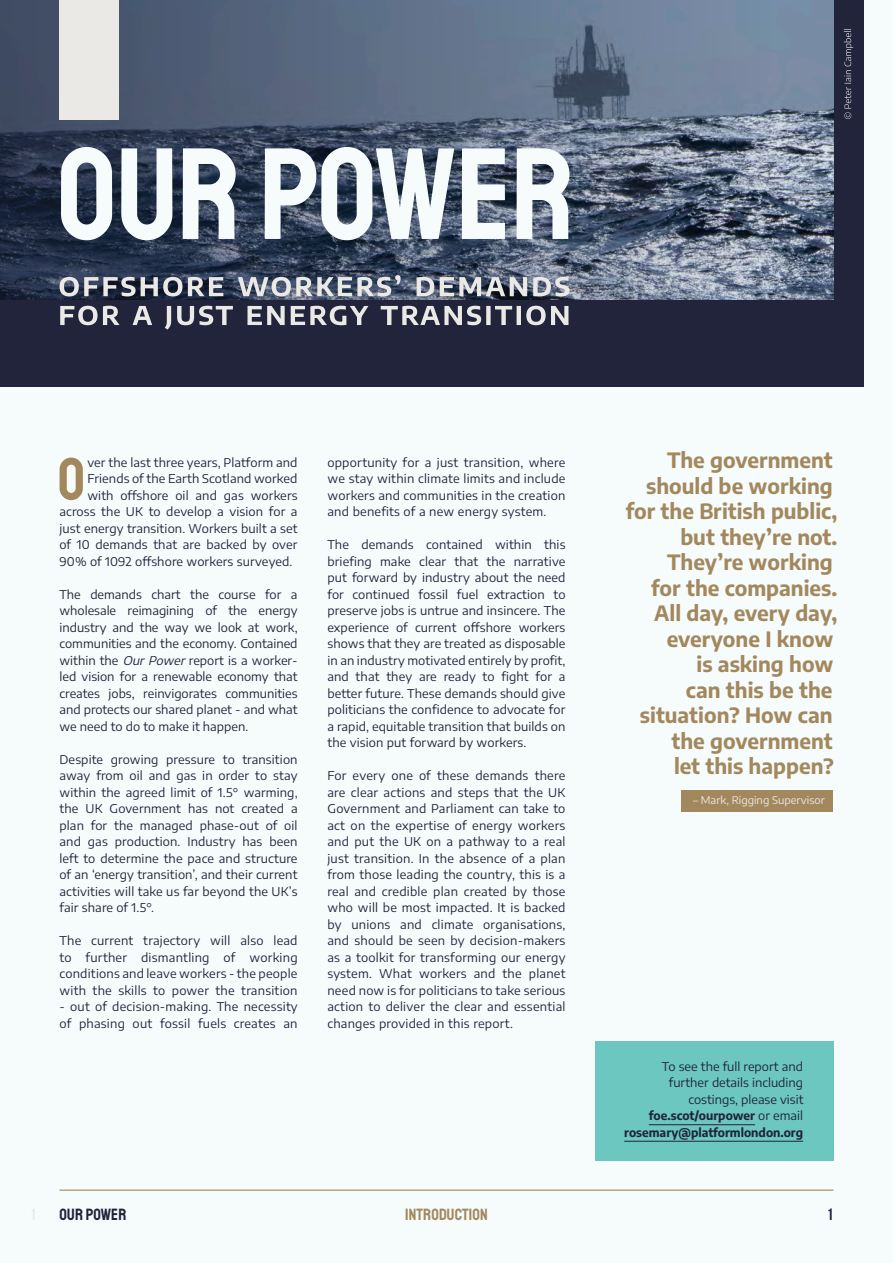
<style>
.page{position:relative;width:893px;height:1263px;background:#f6fcfc}
.page>*{position:absolute;margin:0;border:0;box-sizing:border-box;transform-origin:0 0}
.Main_Body_Drop_Cap{font:59.4px "Staatliches";color:#a3885e}
.t1{font:100 condensed 21px/25.5px "Encode Sans";color:#a3885e;text-align:right}
.Running_Header_Botto{font:16.5px "Staatliches";letter-spacing:.01em;color:#a3885e}
.Running_Header_Botto-2{font:16.5px "Staatliches";letter-spacing:.01em;color:#21243b}
.t2{font:700 16.5px "Bebas Neue";color:#ebe9e6}
.Page_number{font:700 16.5px "Bebas Neue";color:#21243b}
.Main_Body_Dark{font:100 condensed 12px/16.5px "Encode Sans";letter-spacing:.015em;color:#21243b;text-align:justify}
.Main_Body_Drop_Cap-2{font:100 condensed 12px "Encode Sans";letter-spacing:.01em;color:#21243b}
.Briefing_Note{font:100 condensed 12px/16.5px "Encode Sans";color:#21243b;text-align:right}
.Quote_name_Brown{font:100 condensed 10.5px "Encode Sans";color:#ebe9e6}
.s1{font-style:italic}
</style>
<div class="page">
<div style="left:0;top:0;width:863px;height:387px;background:#21243b"></div>
<img style="left:804px;top:0;width:29px;height:300px">
<svg style="left:0;top:0;width:804px;height:300px;background:#58667c"></svg>
<hr style="left:60px;top:1189px;width:773px;height:2px;background:#a3885e">
<div style="left:681px;top:790px;width:152px;height:21px;background:#a3885e"></div>
<div style="left:60px;top:0;width:59px;height:119px;background:#ebe9e6"></div>
<div style="left:595px;top:1042px;width:238px;height:119px;background:#6bc7bf"></div>
<hr style="left:649px;top:1124px;width:106px;height:1px;background:#21243b">
<hr style="left:624px;top:1141px;width:179px;height:1px;background:#21243b">
<svg style="left:61px;top:147px;width:508px;height:93px;background:#9ea7b1"></svg>
<svg style="left:60px;top:306px;width:508px;height:24px"></svg>
<svg style="left:60px;top:275px;width:509px;height:21px;background:#7f8592"></svg>
<svg style="left:844px;top:29px;width:9px;height:90px"></svg>
<p class="Main_Body_Drop_Cap" style="left:58px;top:440px;width:29px">O</p>
<p class="Main_Body_Drop_Cap-2" style="left:87px;top:454px;width:212px">ver the last three years, Platform and</p>
<p class="Main_Body_Drop_Cap-2" style="left:87px;top:470px;width:212px">Friends of the Earth Scotland worked</p>
<p class="Main_Body_Drop_Cap-2" style="left:87px;top:487px;width:212px">with offshore oil and gas workers</p>
<p class="Main_Body_Drop_Cap-2" style="left:60px;top:503px;width:240px">across the UK to develop a vision for a</p>
<p class="Main_Body_Drop_Cap-2" style="left:60px;top:520px;width:240px">just energy transition. Workers built a set</p>
<p class="Main_Body_Drop_Cap-2" style="left:60px;top:536px;width:240px">of 10 demands that are backed by over</p>
<p class="Main_Body_Drop_Cap-2" style="left:60px;top:553px;width:235px">90% of 1092 offshore workers surveyed.</p>
<p class="Main_Body_Dark" style="left:60px;top:585px;width:240px">The demands chart the course for a wholesale reimagining of the energy industry and the way we look at work, communities and the economy. Contained within the <span class="s1">Our Power</span> report is a worker&shy;led vision for a renewable economy that creates jobs, reinvigorates communities and protects our shared planet - and what we need to do to make it happen.</p>
<p class="Main_Body_Dark" style="left:60px;top:750px;width:240px">Despite growing pressure to transition away from oil and gas in order to stay within the agreed limit of 1.5° warming, the UK Government has not created a plan for the managed phase-out of oil and gas production. Industry has been left to determine the pace and structure of an ‘energy transition’, and their current activities will take us far beyond the UK’s fair share of 1.5°.</p>
<p class="Main_Body_Dark" style="left:60px;top:932px;width:240px">The current trajectory will also lead to further dismantling of working conditions and leave workers - the people with the skills to power the transition</p>
<p class="Main_Body_Dark" style="left:60px;top:998px;width:240px">- out of decision-making. The necessity of phasing out fossil fuels creates an</p>
<p class="Main_Body_Dark" style="left:327px;top:453px;width:240px">opportunity for a just transition, where we stay within climate limits and include workers and communities in the creation and benefits of a new energy system.</p>
<p class="Main_Body_Dark" style="left:327px;top:536px;width:240px">The demands contained within this briefing make clear that the narrative put forward by industry about the need for continued fossil fuel extraction to preserve jobs is untrue and insincere. The experience of current offshore workers shows that they are treated as disposable in an industry motivated entirely by profit, and that they are ready to fight for a better future. These demands should give politicians the confidence to advocate for a rapid, equitable transition that builds on the vision put forward by workers.</p>
<p class="Main_Body_Dark" style="left:327px;top:767px;width:240px">For every one of these demands there are clear actions and steps that the UK Government and Parliament can take to act on the expertise of energy workers and put the UK on a pathway to a real just transition. In the absence of a plan from those leading the country, this is a real and credible plan created by those who will be most impacted. It is backed by unions and climate organisations, and should be seen by decision-makers as a toolkit for transforming our energy system. What workers and the planet need now is for politicians to take serious action to deliver the clear and essential changes provided in this report.</p>
<p class="t1" style="left:626px;top:447px;width:213px">The government should be working for the British public, but they’re not.<br>They’re working<br>for the companies.<br>All day, every day, everyone I know<br>is asking how<br>can this be the situation? How can the government<br>let this happen?</p>
<p class="Quote_name_Brown" style="left:693px;top:793px;width:133px">– Mark, Rigging Supervisor</p>
<p class="Briefing_Note" style="left:624px;top:1057px;width:181px">To see the full report and further details including costings, please visit foe.scot/ourpower or email rosemary@platformlondon.org</p>
<h3 class="t2" style="left:30px;top:1206px;width:8px">1</h3>
<p class="Running_Header_Botto-2" style="left:60px;top:1204px;width:68px">OUR POWER</p>
<p class="Running_Header_Botto" style="left:405px;top:1204px;width:84px">INTRODUCTION</p>
<p class="Page_number" style="left:827px;top:1206px;width:8px">1</p>
</div>
